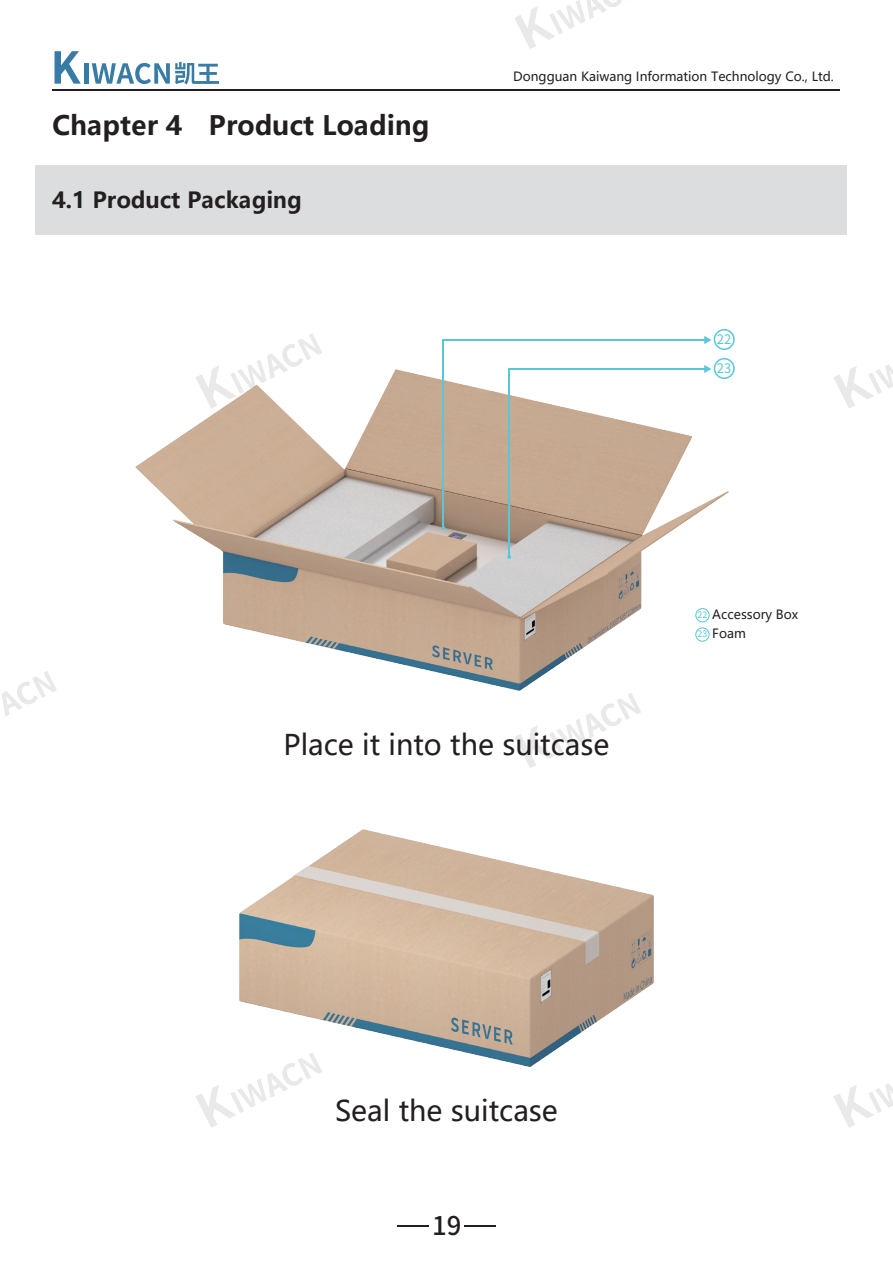
<style>
.page{position:relative;width:893px;height:1263px;background:#fff}
.page>*{position:absolute;margin:0;border:0;box-sizing:border-box;transform-origin:0 0}
.t1{font:28.2px "Microsoft Ya Hei";color:#231f20}
.t2{font:700 26.55px "Microsoft Ya Hei";color:#231f20}
.t3{font:500 25.8px "Source Han Sans SC";color:#231f20}
.t4{font:700 22.05px "Microsoft Ya Hei";color:#231f20}
.t5{font:13.05px "Source Han Sans SC";color:#59c7d8}
.t6{font:12.6px/19.4px "Microsoft Ya Hei";color:#231f20}
.s1{font-family:"Source Han Sans SC";font-size:8.85px;color:#59c7d8}
</style>
<div class="page">
<img style="left:239px;top:829px;width:415px;height:237px">
<img style="left:136px;top:369px;width:592px;height:321px">
<svg style="left:55px;top:51px;width:26px;height:33px"></svg>
<hr style="left:85px;top:63px;width:4px;height:21px;background:#387ca6">
<svg style="left:92px;top:62px;width:127px;height:23px"></svg>
<hr style="left:53px;top:89px;width:787px;height:1px;background:#231f20">
<hr style="left:398px;top:1225px;width:31px;height:2px;background:#231f20">
<hr style="left:464px;top:1225px;width:31px;height:2px;background:#231f20">
<svg style="left:441px;top:526px;width:4px;height:4px"></svg>
<hr style="left:443px;top:339px;width:1px;height:189px;background:#59c7d8">
<hr style="left:443px;top:339px;width:263px;height:1px;background:#59c7d8">
<svg style="left:704px;top:336px;width:7px;height:8px"></svg>
<div style="left:714px;top:329px;width:21px;height:21px;border:2px solid #59c7d8;border-radius:50%"></div>
<svg style="left:507px;top:555px;width:4px;height:4px"></svg>
<hr style="left:509px;top:368px;width:1px;height:189px;background:#59c7d8">
<hr style="left:509px;top:368px;width:198px;height:1px;background:#59c7d8">
<svg style="left:704px;top:365px;width:7px;height:8px"></svg>
<div style="left:714px;top:358px;width:21px;height:21px;border:2px solid #59c7d8;border-radius:50%"></div>
<div style="left:695px;top:608px;width:15px;height:14px;border:1px solid #59c7d8;border-radius:50%"></div>
<div style="left:695px;top:627px;width:15px;height:15px;border:1px solid #59c7d8;border-radius:50%"></div>
<div style="left:36px;top:165px;width:811px;height:69px;background:#dcdddf"></div>
<svg style="left:834px;top:364px;width:59px;height:44px"></svg>
<svg style="left:834px;top:1084px;width:59px;height:44px"></svg>
<svg style="left:195px;top:333px;width:127px;height:76px"></svg>
<svg style="left:515px;top:0;width:112px;height:49px"></svg>
<svg style="left:196px;top:1052px;width:126px;height:76px"></svg>
<svg style="left:515px;top:693px;width:126px;height:75px"></svg>
<svg style="left:2px;top:671px;width:55px;height:45px"></svg>
<h2 class="t2" style="left:52px;top:107px;width:379px">Chapter 4 Product Loading</h2>
<h3 class="t4" style="left:52px;top:185px;width:251px">4.1 Product Packaging</h3>
<p class="t6" style="left:513px;top:67px;width:322px">Dongguan Kaiwang Information Technology Co., Ltd.</p>
<p class="t5" style="left:717px;top:332px;width:16px">22</p>
<p class="t5" style="left:717px;top:361px;width:16px">23</p>
<p class="t6" style="left:697px;top:604px;width:102px"><span class="s1">22</span> Accessory Box<br><span class="s1">23</span> Foam</p>
<h1 class="t1" style="left:284px;top:726px;width:327px">Place it into the suitcase</h1>
<h1 class="t1" style="left:335px;top:1092px;width:224px">Seal the suitcase</h1>
<h3 class="t3" style="left:432px;top:1211px;width:31px">19</h3>
</div>
